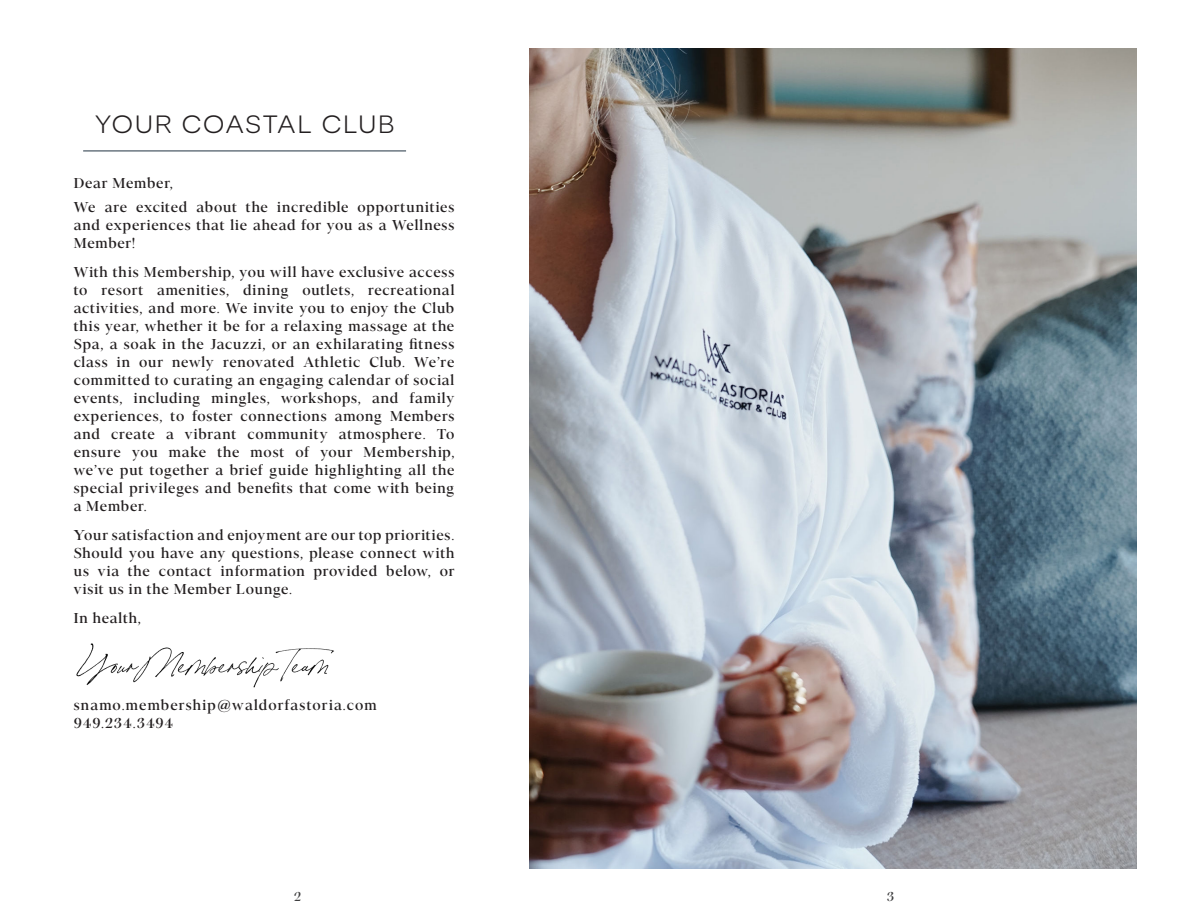
<style>
.page{position:relative;width:1188px;height:918px;background:#fff}
.page>*{position:absolute;margin:0;border:0;box-sizing:border-box;transform-origin:0 0}
.Body{font:300 24px "Astoria Sans";letter-spacing:.04em;color:#231f20}
.Body-2{font:15px/18px "Astoria Serif";letter-spacing:.015em;color:#231f20;text-align:justify}
.Body-3{font:15px "Astoria Serif";letter-spacing:.035em;color:#231f20}
.Body-4{font:13.5px "Astoria Serif";color:#3e3e3f}
</style>
<div class="page">
<hr style="left:83px;top:151px;width:323px;height:1px;background:#213242">
<img style="left:76px;top:643px;width:258px;height:45px">
<img style="left:529px;top:48px;width:607px;height:820px">
<p class="Body" style="left:94px;top:109px;width:302px">YOUR COASTAL CLUB</p>
<p class="Body-2" style="left:73px;top:174px;width:101px">Dear Member,</p>
<p class="Body-2" style="left:73px;top:198px;width:383px">We are excited about the incredible opportunities and experiences that lie ahead for you as a Wellness Member!</p>
<p class="Body-2" style="left:73px;top:263px;width:383px">With this Membership, you will have exclusive access to resort amenities, dining outlets, recreational activities, and more. We invite you to enjoy the Club this year, whether it be for a relaxing massage at the Spa, a soak in the Jacuzzi, or an exhilarating fitness class in our newly renovated Athletic Club. We’re committed to curating an engaging calendar of social events, including mingles, workshops, and family experiences, to foster connections among Members and create a vibrant community atmosphere. To ensure you make the most of your Membership, we’ve put together a brief guide highlighting all the special privileges and benefits that come with being a Member.</p>
<p class="Body-2" style="left:73px;top:526px;width:383px">Your satisfaction and enjoyment are our top priorities.<br>Should you have any questions, please connect with us via the contact information provided below, or visit us in the Member Lounge.</p>
<p class="Body-2" style="left:73px;top:609px;width:69px">In health,</p>
<p class="Body-3" style="left:73px;top:696px;width:305px">snamo.membership@waldorfastoria.com</p>
<p class="Body-3" style="left:73px;top:714px;width:101px">949.234.3494</p>
<p class="Body-4" style="left:294px;top:889px;width:9px">2</p>
<p class="Body-4" style="left:887px;top:889px;width:9px">3</p>
</div>
